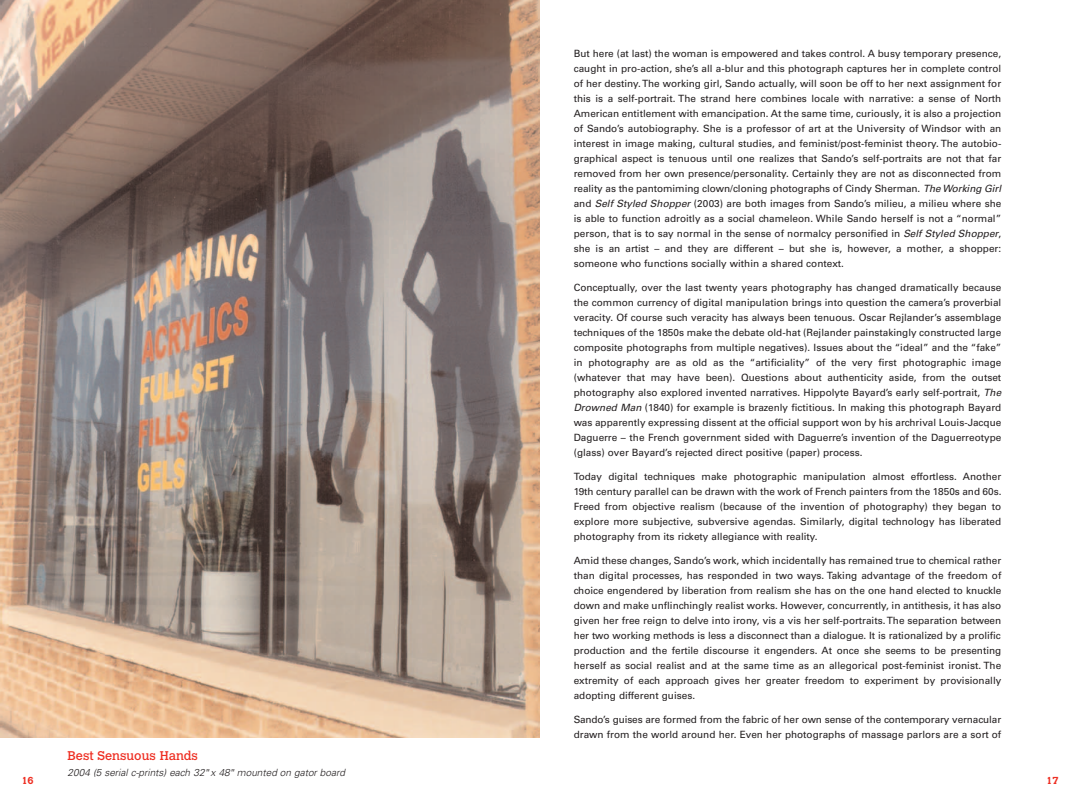
<style>
.page{position:relative;width:1080px;height:810px;background:#fff}
.page>*{position:absolute;margin:0;border:0;box-sizing:border-box;transform-origin:0 0}
.t1{font:12.5px "Calvert";color:#ee2e22}
.t2{font:10px/15px "Univers";color:#231f20;text-align:justify}
.t3{font:italic 300 10px "Univers";color:#231f20}
.t4{font:700 10px "Calvert";color:#ee2e22}
.s1{font-style:italic}
.s2{font-weight:400}
</style>
<div class="page">
<img style="left:0;top:0;width:540px;height:738px">
<p class="t2" style="left:574px;top:47px;width:429px">But here (at last) the woman is empowered and takes control. A busy temporary presence, caught in pro-action, she’s all a-blur and this photograph captures her in complete control of her destiny. The working girl, Sando actually, will soon be off to her next assignment for this is a self-portrait. The strand here combines locale with narrative: a sense of North American entitlement with emancipation. At the same time, curiously, it is also a projection of Sando’s autobiography. She is a professor of art at the University of Windsor with an interest in image making, cultural studies, and feminist/post-feminist theory. The autobio&shy;graphical aspect is tenuous until one realizes that Sando’s self-portraits are not that far removed from her own presence/personality. Certainly they are not as disconnected from reality as the pantomiming clown/cloning photographs of Cindy Sherman. <span class="s1">The Working Girl </span>and <span class="s1">Self Styled Shopper</span> (2003) are both images from Sando’s milieu, a milieu where she is able to function adroitly as a social chameleon. While Sando herself is not a “normal” person, that is to say normal in the sense of normalcy personified in <span class="s1">Self Styled Shopper</span>, she is an artist – and they are different – but she is, however, a mother, a shopper: someone who functions socially within a shared context.</p>
<p class="t2" style="left:574px;top:281px;width:429px">Conceptually, over the last twenty years photography has changed dramatically because the common currency of digital manipulation brings into question the camera’s proverbial veracity. Of course such veracity has always been tenuous. Oscar Rejlander’s assemblage techniques of the 1850s make the debate old-hat (Rejlander painstakingly constructed large composite photographs from multiple negatives). Issues about the “ideal” and the “fake” in photography are as old as the “artificiality” of the very first photographic image (whatever that may have been). Questions about authenticity aside, from the outset photography also explored invented narratives. Hippolyte Bayard’s early self-portrait, <span class="s1">The Drowned Man</span> (1840) for example is brazenly fictitious. In making this photograph Bayard was apparently expressing dissent at the official support won by his archrival Louis-Jacque Daguerre – the French government sided with Daguerre’s invention of the Daguerreotype (glass) over Bayard’s rejected direct positive (paper) process.</p>
<p class="t2" style="left:574px;top:470px;width:429px">Today digital techniques make photographic manipulation almost effortless. Another 19th century parallel can be drawn with the work of French painters from the 1850s and 60s.<br>Freed from objective realism (because of the invention of photography) they began to explore more subjective, subversive agendas. Similarly, digital technology has liberated photography from its rickety allegiance with reality.</p>
<p class="t2" style="left:574px;top:554px;width:429px">Amid these changes, Sando’s work, which incidentally has remained true to chemical rather than digital processes, has responded in two ways. Taking advantage of the freedom of choice engendered by liberation from realism she has on the one hand elected to knuckle down and make unflinchingly realist works. However, concurrently, in antithesis, it has also given her free reign to delve into irony, vis a vis her self-portraits. The separation between her two working methods is less a disconnect than a dialogue. It is rationalized by a prolific production and the fertile discourse it engenders. At once she seems to be presenting herself as social realist and at the same time as an allegorical post-feminist ironist. The extremity of each approach gives her greater freedom to experiment by provisionally adopting different guises.</p>
<p class="t2" style="left:574px;top:713px;width:429px">Sando’s guises are formed from the fabric of her own sense of the contemporary vernacular drawn from the world around her. Even her photographs of massage parlors are a sort of</p>
<p class="t1" style="left:68px;top:750px;width:132px">Best Sensuous Hands</p>
<p class="t3" style="left:68px;top:769px;width:279px">2004 (5 serial c-prints) each 32<span class="s2">"</span> x 48<span class="s2">"</span> mounted on gator board</p>
<p class="t4" style="left:21px;top:776px;width:14px">16</p>
<p class="t4" style="left:1046px;top:776px;width:14px">17</p>
</div>
